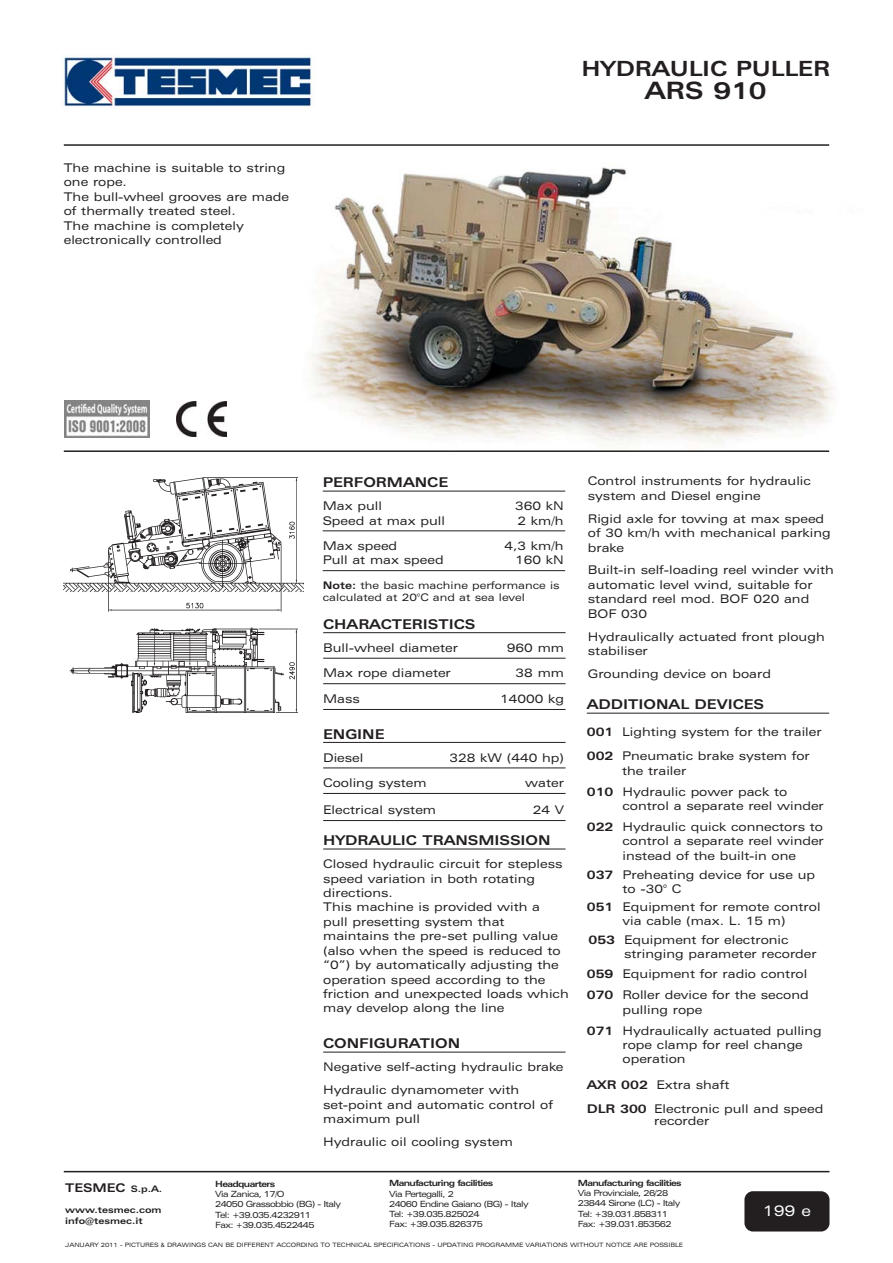
<style>
.page{position:relative;width:893px;height:1263px;background:#fff}
.page>*{position:absolute;margin:0;border:0;box-sizing:border-box;transform-origin:0 0}
.t1{font:700 expanded 24px "Zurich BT";color:#231f20}
.t2{font:700 expanded 21px "Zurich BT";color:#231f20}
.t3{font:expanded 15px "Zurich BT";color:#fff}
.t4{font:700 expanded 13.5px "Zurich BT";color:#231f20}
.t5{font:expanded 12px/14.4px "Zurich BT";color:#231f20}
.t6{font:700 expanded 12px "Zurich BT";color:#231f20}
.t7{font:expanded 10.5px/12.6px "Zurich BT";color:#231f20}
.t8{font:700 expanded 9px/10.8px "Zurich BT";color:#231f20}
.t9{font:expanded 8.55px/10.2px "Zurich BT";letter-spacing:-.07em;color:#231f20}
.t10{font:expanded 6px "Zurich BT";letter-spacing:-.015em;color:#231f20}
.s1{font-weight:700}
.s2{font-family:"Helvetica";font-stretch:normal}
.s3{font-size:9px}
</style>
<div class="page">
<img style="left:63px;top:55px;width:249px;height:53px">
<img style="left:310px;top:144px;width:524px;height:301px">
<hr style="left:323px;top:632px;width:243px;height:1px;background:#231f20">
<hr style="left:323px;top:658px;width:243px;height:1px;background:#231f20">
<hr style="left:323px;top:683px;width:243px;height:1px;background:#231f20">
<hr style="left:323px;top:709px;width:243px;height:1px;background:#231f20">
<hr style="left:587px;top:713px;width:242px;height:1px;background:#231f20">
<hr style="left:323px;top:742px;width:243px;height:1px;background:#231f20">
<hr style="left:323px;top:768px;width:243px;height:1px;background:#231f20">
<hr style="left:323px;top:793px;width:243px;height:1px;background:#231f20">
<hr style="left:323px;top:820px;width:243px;height:1px;background:#231f20">
<hr style="left:323px;top:849px;width:243px;height:1px;background:#231f20">
<hr style="left:323px;top:1052px;width:243px;height:1px;background:#231f20">
<hr style="left:64px;top:144px;width:765px;height:2px;background:#231f20">
<hr style="left:64px;top:450px;width:765px;height:2px;background:#231f20">
<hr style="left:323px;top:491px;width:242px;height:1px;background:#231f20">
<hr style="left:323px;top:531px;width:242px;height:1px;background:#231f20">
<hr style="left:323px;top:570px;width:242px;height:1px;background:#231f20">
<div style="left:744px;top:1191px;width:85px;height:40px;background:#231f20;border-radius:9px"></div>
<img style="left:64px;top:477px;width:240px;height:236px">
<img style="left:65px;top:401px;width:84px;height:36px">
<img style="left:177px;top:401px;width:50px;height:36px">
<hr style="left:64px;top:1171px;width:765px;height:1px;background:#231f20">
<p class="t5" style="left:64px;top:162px;width:227px">The machine is suitable to string one rope.<br>The bull-wheel grooves are made of thermally treated steel.<br>The machine is completely electronically controlled</p>
<p class="t2" style="left:581px;top:61px;width:250px">HYDRAULIC PULLER</p>
<p class="t1" style="left:645px;top:81px;width:124px">ARS 910</p>
<p class="t4" style="left:323px;top:477px;width:127px">PERFORMANCE</p>
<p class="t5" style="left:323px;top:500px;width:124px">Max pull<br>Speed at max pull</p>
<p class="t5" style="left:515px;top:500px;width:50px">360 kN<br>2 km/h</p>
<p class="t5" style="left:323px;top:540px;width:122px">Max speed<br>Pull at max speed</p>
<p class="t5" style="left:505px;top:540px;width:61px;text-align:right">4,3 km/h<br>160 kN</p>
<p class="t7" style="left:323px;top:580px;width:238px"><span class="s1">Note:</span> the basic machine performance is calculated at 20°C and at sea level</p>
<p class="t4" style="left:323px;top:619px;width:154px">CHARACTERISTICS</p>
<p class="t5" style="left:323px;top:636px;width:136px;line-height:25.7px">Bull-wheel diameter<br>Max rope diameter<br>Mass</p>
<p class="t5" style="left:507px;top:636px;width:59px;line-height:25.5px;text-align:right">960 mm<br>38 mm</p>
<p class="t5" style="left:500px;top:693px;width:65px">14000 kg</p>
<p class="t4" style="left:323px;top:729px;width:63px">ENGINE</p>
<p class="t5" style="left:323px;top:746px;width:105px;line-height:25.5px">Diesel<br>Cooling system</p>
<p class="t5" style="left:323px;top:804px;width:114px">Electrical system</p>
<p class="t4" style="left:323px;top:835px;width:229px">HYDRAULIC TRANSMISSION</p>
<p class="t5" style="left:323px;top:858px;width:247px">Closed hydraulic circuit for stepless speed variation in both rotating directions.<br>This machine is provided with a<br>pull presetting system that maintains the pre-set pulling value (also when the speed is reduced to “0”) by automatically adjusting the operation speed according to the friction and unexpected loads which may develop along the line</p>
<p class="t4" style="left:323px;top:1038px;width:139px">CONFIGURATION</p>
<p class="t5" style="left:323px;top:1057px;width:242px;line-height:23px">Negative self-acting hydraulic brake<br>Hydraulic dynamometer with</p>
<p class="t5" style="left:323px;top:1098px;width:231px">set-point and automatic control of maximum pull</p>
<p class="t5" style="left:323px;top:1136px;width:191px">Hydraulic oil cooling system</p>
<p class="t5" style="left:450px;top:746px;width:116px;line-height:25.5px;text-align:right">328 kW (440 hp) water</p>
<p class="t5" style="left:533px;top:804px;width:33px">24 V</p>
<p class="t5" style="left:588px;top:475px;width:225px">Control instruments for hydraulic system and Diesel engine</p>
<p class="t5" style="left:588px;top:512px;width:244px">Rigid axle for towing at max speed of 30 km/h with mechanical parking brake</p>
<p class="t5" style="left:588px;top:564px;width:248px">Built-in self-loading reel winder with automatic level wind, suitable for standard reel mod. BOF 020 and<br>BOF 030</p>
<p class="t5" style="left:588px;top:630px;width:238px">Hydraulically actuated front plough stabiliser</p>
<p class="t5" style="left:588px;top:668px;width:185px">Grounding device on board</p>
<p class="t4" style="left:587px;top:699px;width:179px">ADDITIONAL DEVICES</p>
<p class="t5" style="left:587px;top:721px;width:236px;line-height:23.9px"><span class="s1">001</span> Lighting system for the trailer<br><span class="s1">002</span> Pneumatic brake system for</p>
<p class="t5" style="left:622px;top:764px;width:66px">the trailer</p>
<p class="t5" style="left:622px;top:786px;width:203px;text-indent:-36px"><span class="s1">010</span> Hydraulic power pack to control a separate reel winder</p>
<p class="t5" style="left:622px;top:821px;width:203px;text-align:justify;text-indent:-36px"><span class="s1">022</span> Hydraulic quick connectors to control a separate reel winder instead of the built-in one</p>
<p class="t5" style="left:622px;top:868px;width:194px;text-indent:-36px"><span class="s1">037</span> Preheating device for use up to -30° C</p>
<p class="t5" style="left:587px;top:900px;width:235px;text-align:center"><span class="s1">051</span> Equipment for remote control via cable (max. L. 15 m)</p>
<p class="t5" style="left:624px;top:934px;width:194px;line-height:13.5px;text-indent:-36px"><span class="s1">053</span> Equipment for electronic stringing parameter recorder</p>
<p class="t5" style="left:587px;top:964px;width:224px;line-height:21.3px"><span class="s1">059</span> Equipment for radio control<br><span class="s1">070</span> Roller device for the second</p>
<p class="t5" style="left:587px;top:1000px;width:237px;line-height:21.1px;text-indent:36px">pulling rope<br><span class="s1">071</span> Hydraulically actuated pulling</p>
<p class="t5" style="left:622px;top:1039px;width:182px">rope clamp for reel change operation</p>
<p class="t5" style="left:587px;top:1079px;width:144px"><span class="s1">AXR 002</span> Extra shaft</p>
<p class="t5" style="left:654px;top:1104px;width:171px;line-height:12px;text-indent:-67px"><span class="s1">DLR 300</span> Electronic pull and speed recorder</p>
<p class="t9" style="left:215px;top:1179px;width:127px"><span class="s1">Headquarters<br></span>Via Zanica, 17/O<br>24050 Grassobbio (BG) - Italy<br>Tel: +39.035.4232911<br>Fax: +39.035.4522445</p>
<p class="t9" style="left:389px;top:1179px;width:141px"><span class="s1">Manufacturing facilities<br></span>Via Pertegalli, 2<br>24060 Endine Gaiano (BG) - Italy<br>Tel: +39.035.825024<br>Fax: +39.035.826375</p>
<p class="t9" style="left:578px;top:1179px;width:105px"><span class="s1">Manufacturing facilities<br></span>Via Provinciale, 26/28<br>23844 Sirone (LC) - Italy<br>Tel: +39.031.858311<br>Fax: +39.031.853562</p>
<p class="t10" style="left:65px;top:1243px;width:619px">JANUARY 2011 - PICTURES <span class="s2">&amp;</span> DRAWINGS CAN BE DIFFERENT ACCORDING TO TECHNICAL SPECIFICATIONS - UPDATING PROGRAMME VARIATIONS WITHOUT NOTICE ARE POSSIBLE</p>
<p class="t6" style="left:65px;top:1183px;width:98px">TESMEC <span class="s3">S.p.A.</span></p>
<p class="t8" style="left:65px;top:1205px;width:98px">www.tesmec.com info@tesmec.it</p>
<p class="t3" style="left:763px;top:1205px;width:49px">199 e</p>
</div>
